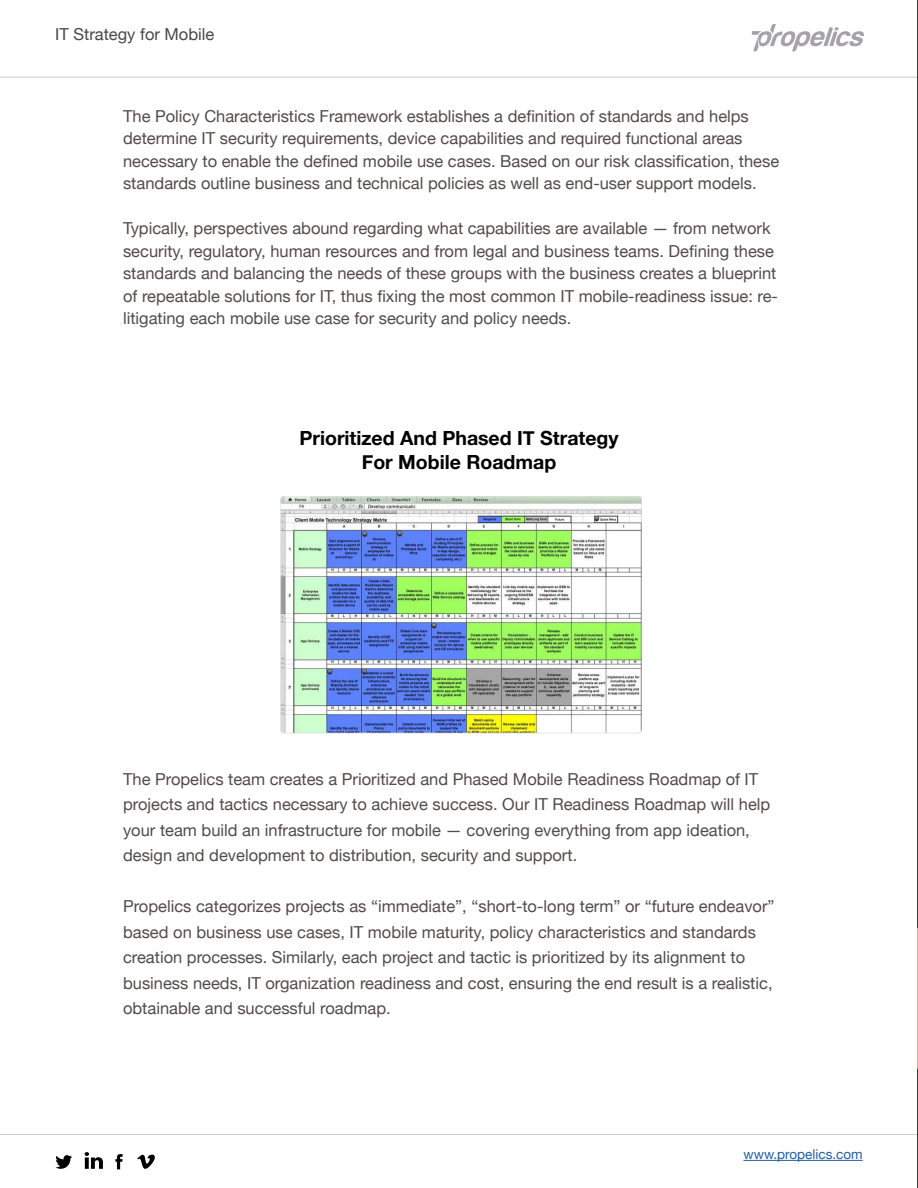
<style>
.page{position:relative;width:918px;height:1188px;background:#fff}
.page>*{position:absolute;margin:0;border:0;box-sizing:border-box;transform-origin:0 0}
.t1{font:700 19.5px/24px "Helvetica Neue";color:#000;text-align:center}
.t2{font:16.5px/22.5px "Helvetica Neue";color:#524b48}
.t3{font:16.5px "Helvetica Neue";color:#464944}
.t4{font:13.5px "Helvetica Neue";color:#215e9e}
</style>
<div class="page">
<hr style="left:0;top:1134px;width:918px;height:1px;background:#8e9092">
<hr style="left:0;top:77px;width:918px;height:1px;background:#8e9092">
<hr style="left:744px;top:1160px;width:119px;height:1px;background:#215e9e">
<svg style="left:752px;top:24px;width:112px;height:27px"></svg>
<svg style="left:55px;top:1155px;width:17px;height:14px"></svg>
<svg style="left:85px;top:1152px;width:18px;height:17px"></svg>
<svg style="left:115px;top:1154px;width:8px;height:15px"></svg>
<svg style="left:137px;top:1155px;width:18px;height:14px"></svg>
<hr style="left:917px;top:0;width:1px;height:1188px;background:#363d37">
<img style="left:281px;top:497px;width:360px;height:237px">
<hr style="left:917px;top:929px;width:1px;height:140px;background:#f89f62">
<p class="t3" style="left:55px;top:22px;width:161px">IT Strategy for Mobile</p>
<p class="t2" style="left:123px;top:106px;width:658px">The Policy Characteristics Framework establishes a definition of standards and helps determine IT security requirements, device capabilities and required functional areas necessary to enable the defined mobile use cases. Based on our risk classification, these standards outline business and technical policies as well as end-user support models.</p>
<p class="t2" style="left:123px;top:218px;width:656px">Typically, perspectives abound regarding what capabilities are available — from network security, regulatory, human resources and from legal and business teams. Defining these standards and balancing the needs of these groups with the business creates a blueprint of repeatable solutions for IT, thus fixing the most common IT mobile-readiness issue: re&shy;litigating each mobile use case for security and policy needs.</p>
<p class="t1" style="left:299px;top:427px;width:321px">Prioritized And Phased IT Strategy<br>For Mobile Roadmap</p>
<p class="t2" style="left:123px;top:767px;width:649px;line-height:25.5px">The Propelics team creates a Prioritized and Phased Mobile Readiness Roadmap of IT projects and tactics necessary to achieve success. Our IT Readiness Roadmap will help your team build an infrastructure for mobile — covering everything from app ideation, design and development to distribution, security and support.</p>
<p class="t2" style="left:123px;top:895px;width:653px;line-height:25.5px">Propelics categorizes projects as “immediate”, “short-to-long term” or “future endeavor” based on business use cases, IT mobile maturity, policy characteristics and standards creation processes. Similarly, each project and tactic is prioritized by its alignment to business needs, IT organization readiness and cost, ensuring the end result is a realistic, obtainable and successful roadmap.</p>
<p class="t4" style="left:744px;top:1144px;width:121px">www.propelics.com</p>
</div>
